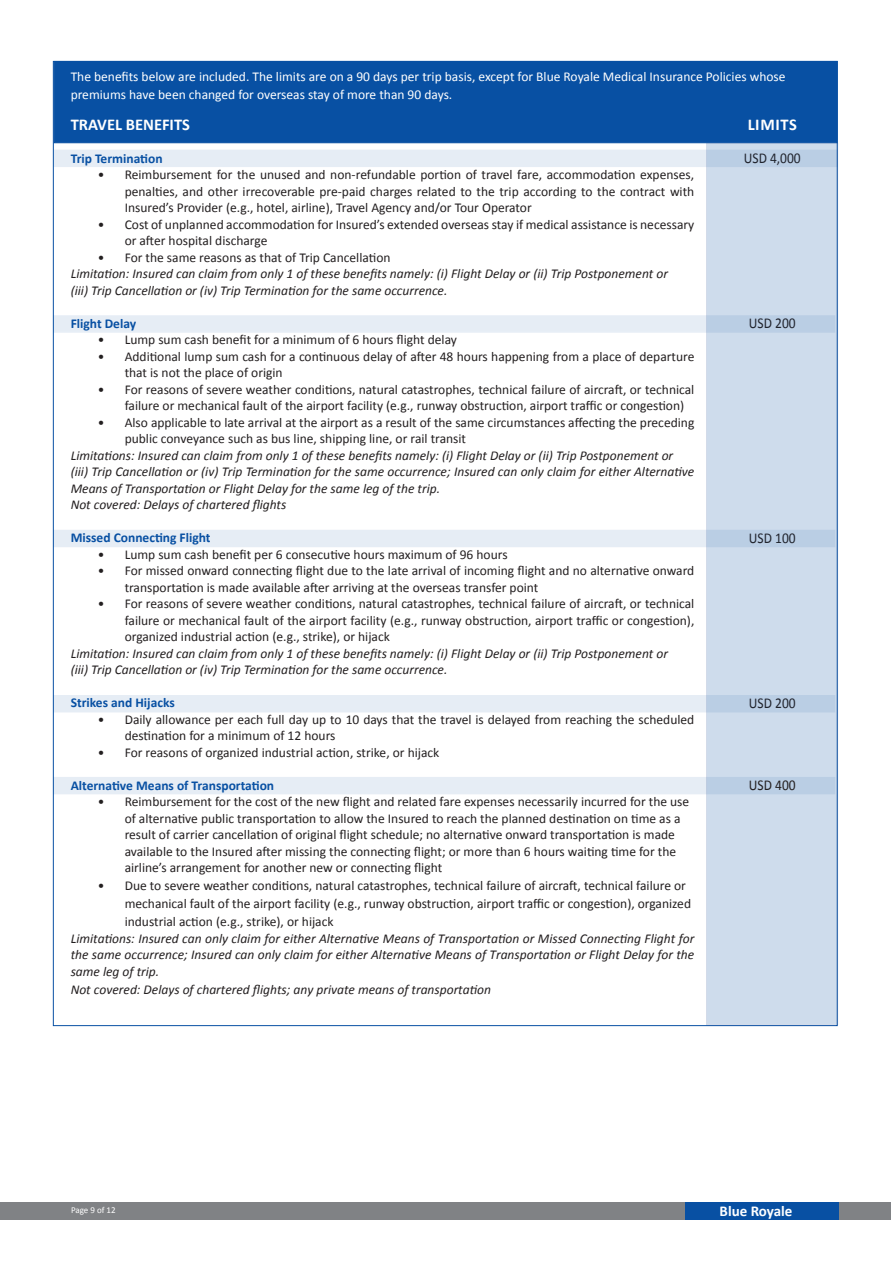
<style>
.page{position:relative;width:891px;height:1269px;background:#fff}
.page>*{position:absolute;margin:0;border:0;box-sizing:border-box;transform-origin:0 0}
.t1{font:700 16.5px "Calibri";color:#fff}
.t2{font:15px "Calibri";color:#231f20;scale:.9 1}
.t3{font:700 15px "Calibri";color:#fff}
.t4{font:13.5px/16.5px "Calibri";color:#231f20}
.t5{font:italic 13.5px/16.5px "Calibri";color:#231f20}
.t6{font:13.5px/18px "Calibri";color:#fff}
.t7{font:700 13.5px "Calibri";color:#0850a3}
.t8{font:9px "Calibri";color:#fff}
</style>
<div class="page">
<div style="left:53px;top:777px;width:782px;height:17px;background:#e6edf5"></div>
<div style="left:54px;top:61px;width:784px;height:82px;background:#0850a3;border:1px solid #0850a3"></div>
<div style="left:706px;top:143px;width:132px;height:882px;background:#cedcec;border:1px solid #0e3985"></div>
<div style="left:0;top:1203px;width:891px;height:17px;background:#808285"></div>
<div style="left:685px;top:1203px;width:154px;height:17px;background:#0850a3"></div>
<svg style="left:54px;top:150px;width:784px;height:17px;background:#dee7f2"></svg>
<svg style="left:53px;top:315px;width:782px;height:18px;background:#dfe8f2"></svg>
<svg style="left:53px;top:530px;width:782px;height:17px;background:#dee7f2"></svg>
<svg style="left:53px;top:695px;width:782px;height:17px;background:#dee7f2"></svg>
<p class="t6" style="left:71px;top:67px;width:716px">The benefits below are included. The limits are on a 90 days per trip basis, except for Blue Royale Medical Insurance Policies whose premiums have been changed for overseas stay of more than 90 days.</p>
<p class="t1" style="left:71px;top:113px;width:121px">TRAVEL BENEFITS</p>
<p class="t7" style="left:71px;top:149px;width:94px">Trip Termination</p>
<p class="t4" style="left:125px;top:166px;width:571px;text-align:justify;text-indent:-27px">• Reimbursement for the unused and non-refundable portion of travel fare, accommodation expenses, penalties, and other irrecoverable pre-paid charges related to the trip according to the contract with Insured’s Provider (e.g., hotel, airline), Travel Agency and/or Tour Operator</p>
<p class="t4" style="left:125px;top:216px;width:571px;text-indent:-27px">• Cost of unplanned accommodation for Insured’s extended overseas stay if medical assistance is necessary or after hospital discharge</p>
<p class="t4" style="left:98px;top:249px;width:294px">• For the same reasons as that of Trip Cancellation</p>
<p class="t5" style="left:71px;top:265px;width:599px">Limitation: Insured can claim from only 1 of these benefits namely: (i) Flight Delay or (ii) Trip Postponement or</p>
<p class="t5" style="left:71px;top:282px;width:378px">(iii) Trip Cancellation or (iv) Trip Termination for the same occurrence.</p>
<p class="t7" style="left:71px;top:314px;width:67px">Flight Delay</p>
<p class="t4" style="left:98px;top:331px;width:361px">• Lump sum cash benefit for a minimum of 6 hours flight delay</p>
<p class="t4" style="left:125px;top:348px;width:571px;text-indent:-27px">• Additional lump sum cash for a continuous delay of after 48 hours happening from a place of departure that is not the place of origin</p>
<p class="t4" style="left:125px;top:381px;width:571px;text-indent:-27px">• For reasons of severe weather conditions, natural catastrophes, technical failure of aircraft, or technical failure or mechanical fault of the airport facility (e.g., runway obstruction, airport traffic or congestion)</p>
<p class="t4" style="left:125px;top:414px;width:571px;text-indent:-27px">• Also applicable to late arrival at the airport as a result of the same circumstances affecting the preceding public conveyance such as bus line, shipping line, or rail transit</p>
<p class="t5" style="left:71px;top:447px;width:604px">Limitations: Insured can claim from only 1 of these benefits namely: (i) Flight Delay or (ii) Trip Postponement or</p>
<p class="t5" style="left:71px;top:463px;width:625px">(iii) Trip Cancellation or (iv) Trip Termination for the same occurrence; Insured can only claim for either Alternative<br>Means of Transportation or Flight Delay for the same leg of the trip.</p>
<p class="t5" style="left:71px;top:496px;width:217px">Not covered: Delays of chartered flights</p>
<p class="t7" style="left:71px;top:528px;width:141px">Missed Connecting Flight</p>
<p class="t4" style="left:98px;top:546px;width:411px">• Lump sum cash benefit per 6 consecutive hours maximum of 96 hours</p>
<p class="t4" style="left:125px;top:562px;width:571px;text-indent:-27px">• For missed onward connecting flight due to the late arrival of incoming flight and no alternative onward transportation is made available after arriving at the overseas transfer point</p>
<p class="t4" style="left:125px;top:595px;width:571px;text-align:justify;text-indent:-27px">• For reasons of severe weather conditions, natural catastrophes, technical failure of aircraft, or technical failure or mechanical fault of the airport facility (e.g., runway obstruction, airport traffic or congestion), organized industrial action (e.g., strike), or hijack</p>
<p class="t5" style="left:71px;top:645px;width:599px">Limitation: Insured can claim from only 1 of these benefits namely: (i) Flight Delay or (ii) Trip Postponement or</p>
<p class="t5" style="left:71px;top:661px;width:378px">(iii) Trip Cancellation or (iv) Trip Termination for the same occurrence.</p>
<p class="t7" style="left:71px;top:693px;width:106px">Strikes and Hijacks</p>
<p class="t4" style="left:125px;top:711px;width:571px;text-indent:-27px">• Daily allowance per each full day up to 10 days that the travel is delayed from reaching the scheduled destination for a minimum of 12 hours</p>
<p class="t4" style="left:98px;top:744px;width:343px">• For reasons of organized industrial action, strike, or hijack</p>
<p class="t7" style="left:71px;top:776px;width:205px">Alternative Means of Transportation</p>
<p class="t4" style="left:125px;top:793px;width:566px;text-indent:-27px">• Reimbursement for the cost of the new flight and related fare expenses necessarily incurred for the use of alternative public transportation to allow the Insured to reach the planned destination on time as a result of carrier cancellation of original flight schedule; no alternative onward transportation is made available to the Insured after missing the connecting flight; or more than 6 hours waiting time for the airline’s arrangement for another new or connecting flight</p>
<p class="t4" style="left:125px;top:876px;width:568px;line-height:18px;text-indent:-27px">• Due to severe weather conditions, natural catastrophes, technical failure of aircraft, technical failure or mechanical fault of the airport facility (e.g., runway obstruction, airport traffic or congestion), organized industrial action (e.g., strike), or hijack</p>
<p class="t5" style="left:71px;top:930px;width:625px;text-align:justify">Limitations: Insured can only claim for either Alternative Means of Transportation or Missed Connecting Flight for the same occurrence; Insured can only claim for either Alternative Means of Transportation or Flight Delay for the same leg of trip.</p>
<p class="t5" style="left:71px;top:981px;width:422px">Not covered: Delays of chartered flights; any private means of transportation</p>
<p class="t1" style="left:748px;top:113px;width:51px">LIMITS</p>
<p class="t2" style="left:744px;top:149px;width:65px">USD 4,000</p>
<p class="t2" style="left:749px;top:314px;width:53px">USD 200</p>
<p class="t2" style="left:749px;top:528px;width:53px">USD 100</p>
<p class="t2" style="left:749px;top:693px;width:53px">USD 200</p>
<p class="t2" style="left:749px;top:776px;width:53px">USD 400</p>
<p class="t8" style="left:71px;top:1205px;width:46px">Page 9 of 12</p>
<p class="t3" style="left:720px;top:1200px;width:74px">Blue Royale</p>
</div>
